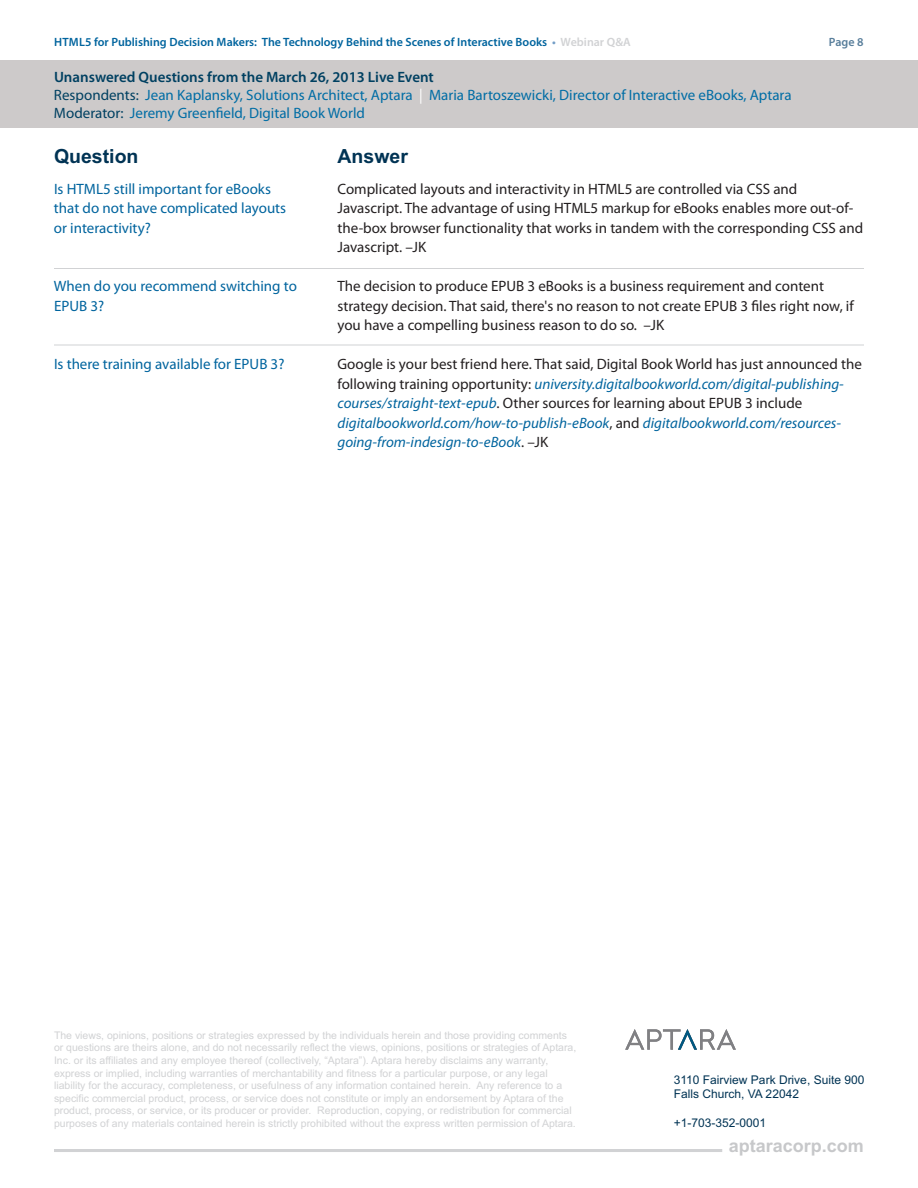
<style>
.page{position:relative;width:918px;height:1188px;background:#fff}
.page>*{position:absolute;margin:0;border:0;box-sizing:border-box;transform-origin:0 0}
.t1{font:700 19.5px "Arial";color:#003354}
.t2{font:700 18px "Arial";color:#c7c8ca}
.t3{font:15px/19.5px "Myriad Pro";color:#231f20}
.t4{font:italic 15px/19.5px "Myriad Pro";color:#00649e}
.t5{font:15px/18px "Myriad Pro";color:#006da5}
.t6{font:15px/19.5px "Myriad Pro";color:#00649e}
.t7{font:600 12px "Myriad Pro";color:#00649e}
.t8{font:12px/14.4px "Arial";color:#003354}
.t9{font:600 12px "Myriad Pro";color:#587e9b}
.t10{font:10.5px/12.6px "Arial";color:#d1d2d4}
.s1{color:#739dc6}
.s2{color:#d1d2d4}
.s3{font-weight:600;color:#004061}
.s4{color:#004061}
.s5{color:#fff}
.s6{font-style:normal;color:#231f20}
</style>
<div class="page">
<hr style="left:54px;top:1149px;width:668px;height:3px;background:#d1d2d4">
<hr style="left:54px;top:268px;width:810px;height:1px;background:#d1d2d4">
<hr style="left:54px;top:345px;width:810px;height:1px;background:#d1d2d4">
<div style="left:0;top:61px;width:918px;height:67px;background:#cdcaca"></div>
<svg style="left:625px;top:1029px;width:111px;height:21px"></svg>
<p class="t7" style="left:54px;top:37px;width:578px">HTML5 for Publishing Decision Makers: The Technology Behind the Scenes of Interactive Books <span class="s1">•</span> <span class="s2">Webinar Q&amp;A</span></p>
<p class="t9" style="left:829px;top:37px;width:36px">Page 8</p>
<h3 class="t5" style="left:54px;top:69px;width:739px"><span class="s3">Unanswered Questions from the March 26, 2013 Live Event<br></span><span class="s4">Respondents:</span> Jean Kaplansky, Solutions Architect, Aptara <span class="s5">|</span> Maria Bartoszewicki, Director of Interactive eBooks, Aptara<br><span class="s4">Moderator:</span> Jeremy Greenfield, Digital Book World</h3>
<h1 class="t1" style="left:54px;top:145px;width:86px">Question</h1>
<h1 class="t1" style="left:338px;top:145px;width:72px">Answer</h1>
<h3 class="t6" style="left:54px;top:180px;width:234px">Is HTML5 still important for eBooks that do not have complicated layouts or interactivity?</h3>
<h3 class="t6" style="left:54px;top:277px;width:244px">When do you recommend switching to<br>EPUB 3?</h3>
<h3 class="t6" style="left:54px;top:355px;width:232px">Is there training available for EPUB 3?</h3>
<p class="t3" style="left:337px;top:180px;width:527px">Complicated layouts and interactivity in HTML5 are controlled via CSS and Javascript. The advantage of using HTML5 markup for eBooks enables more out-of&shy;the-box browser functionality that works in tandem with the corresponding CSS and Javascript. –JK</p>
<h3 class="t3" style="left:337px;top:277px;width:518px">The decision to produce EPUB 3 eBooks is a business requirement and content strategy decision. That said, there's no reason to not create EPUB 3 files right now, if you have a compelling business reason to do so. –JK</h3>
<p class="t4" style="left:337px;top:355px;width:526px"><span class="s6">Google is your best friend here. That said, Digital Book World has just announced the following training opportunity:</span> university.digitalbookworld.com/digital-publishing&shy;courses/straight-text-epub<span class="s6">. Other sources for learning about EPUB 3 include </span>digitalbookworld.com/how-to-publish-eBook<span class="s6">, and</span> digitalbookworld.com/resources&shy;going-from-indesign-to-eBook<span class="s6">. –JK</span></p>
<p class="t10" style="left:54px;top:1029px;width:524px">The views, opinions, positions or strategies expressed by the individuals herein and those providing comments or questions are theirs alone, and do not necessarily reflect the views, opinions, positions or strategies of Aptara, Inc. or its affiliates and any employee thereof (collectively, “Aptara”). Aptara hereby disclaims any warranty, express or implied, including warranties of merchantability and fitness for a particular purpose, or any legal liability for the accuracy, completeness, or usefulness of any information contained herein. Any reference to a specific commercial product, process, or service does not constitute or imply an endorsement by Aptara of the product, process, or service, or its producer or provider. Reproduction, copying, or redistribution for commercial purposes of any materials contained herein is strictly prohibited without the express written permission of Aptara.</p>
<p class="t8" style="left:674px;top:1072px;width:192px">3110 Fairview Park Drive, Suite 900<br>Falls Church, VA 22042</p>
<p class="t8" style="left:674px;top:1116px;width:94px">+1-703-352-0001</p>
<h2 class="t2" style="left:729px;top:1135px;width:137px">aptaracorp.com</h2>
</div>
